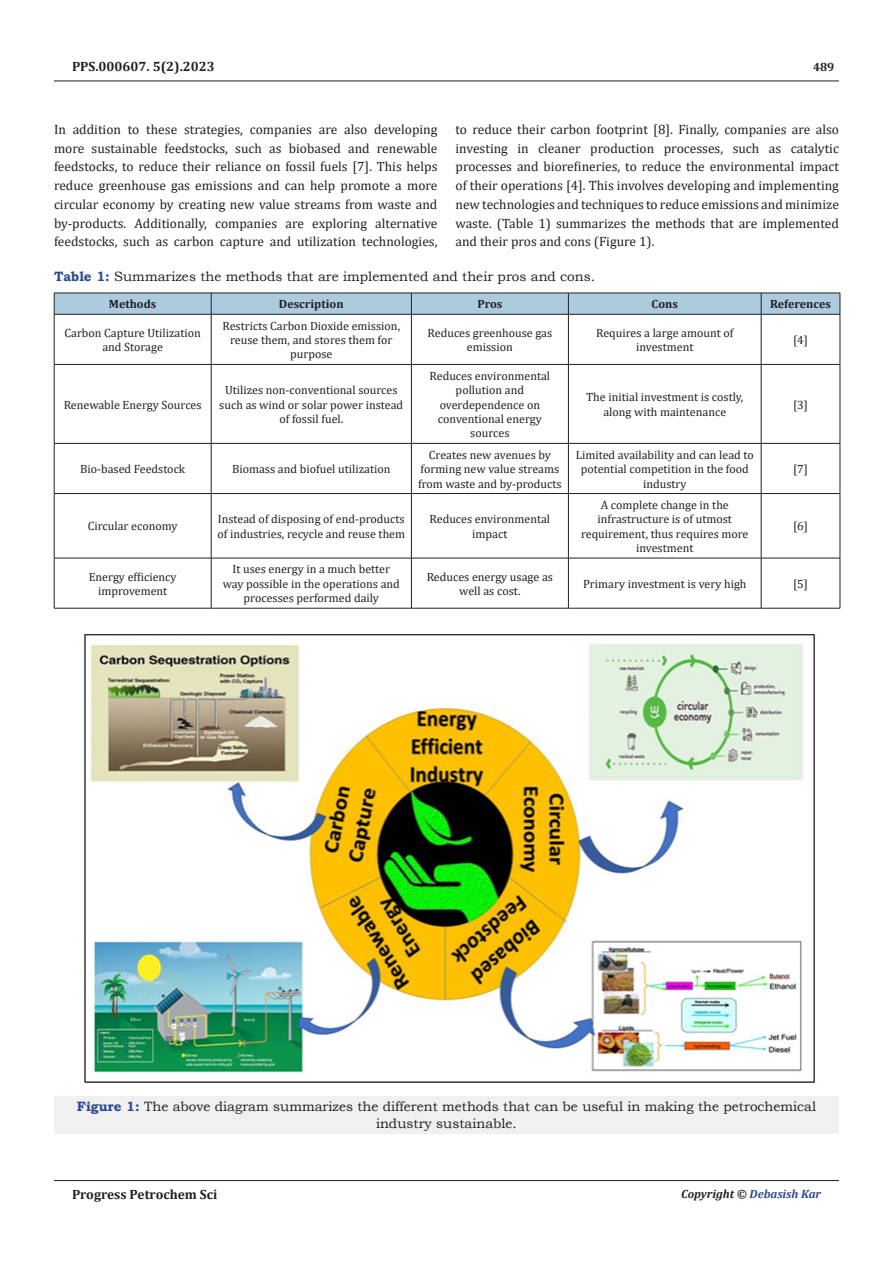
<style>
.page{position:relative;width:893px;height:1263px;background:#fff}
.page>*{position:absolute;margin:0;border:0;box-sizing:border-box;transform-origin:0 0}
.t1{font:13.5px/18.8px "Cambria";color:#231f20;text-align:justify}
.t2{font:13.5px/16.2px "Bookman Old Style";color:#231f20;text-align:center}
.t3{font:700 13.5px "Cambria";color:#231f20}
.t4{font:12px/14.4px "Cambria";color:#231f20;text-align:center}
.t5{font:700 12px "Cambria";color:#231f20}
.t6{font:italic 700 12px "Cambria";color:#2a4791}
.s1{font-weight:700;color:#2a4791}
.s2{color:#231f20}
</style>
<div class="page">
<hr style="left:54px;top:81px;width:785px;height:1px;background:#231f20">
<hr style="left:54px;top:1180px;width:785px;height:1px;background:#231f20">
<svg style="left:54px;top:293px;width:787px;height:21px;background:#a7c4d7"></svg>
<hr style="left:54px;top:314px;width:157px;height:1px;background:#231f20">
<hr style="left:54px;top:314px;width:1px;height:50px;background:#231f20">
<hr style="left:211px;top:314px;width:200px;height:1px;background:#231f20">
<hr style="left:211px;top:314px;width:1px;height:50px;background:#231f20">
<hr style="left:411px;top:314px;width:157px;height:1px;background:#231f20">
<hr style="left:411px;top:314px;width:1px;height:50px;background:#231f20">
<hr style="left:568px;top:314px;width:193px;height:1px;background:#231f20">
<hr style="left:568px;top:314px;width:1px;height:50px;background:#231f20">
<hr style="left:761px;top:314px;width:79px;height:1px;background:#231f20">
<hr style="left:761px;top:314px;width:1px;height:50px;background:#231f20">
<hr style="left:840px;top:314px;width:1px;height:50px;background:#231f20">
<hr style="left:54px;top:364px;width:157px;height:1px;background:#231f20">
<hr style="left:54px;top:365px;width:1px;height:78px;background:#231f20">
<hr style="left:211px;top:364px;width:200px;height:1px;background:#231f20">
<hr style="left:211px;top:365px;width:1px;height:78px;background:#231f20">
<hr style="left:411px;top:364px;width:157px;height:1px;background:#231f20">
<hr style="left:411px;top:365px;width:1px;height:78px;background:#231f20">
<hr style="left:568px;top:364px;width:193px;height:1px;background:#231f20">
<hr style="left:568px;top:365px;width:1px;height:78px;background:#231f20">
<hr style="left:761px;top:364px;width:79px;height:1px;background:#231f20">
<hr style="left:761px;top:365px;width:1px;height:78px;background:#231f20">
<hr style="left:840px;top:365px;width:1px;height:78px;background:#231f20">
<hr style="left:54px;top:443px;width:157px;height:1px;background:#231f20">
<hr style="left:54px;top:444px;width:1px;height:49px;background:#231f20">
<hr style="left:211px;top:443px;width:200px;height:1px;background:#231f20">
<hr style="left:211px;top:444px;width:1px;height:49px;background:#231f20">
<hr style="left:411px;top:443px;width:157px;height:1px;background:#231f20">
<hr style="left:411px;top:444px;width:1px;height:49px;background:#231f20">
<hr style="left:568px;top:443px;width:193px;height:1px;background:#231f20">
<hr style="left:568px;top:444px;width:1px;height:49px;background:#231f20">
<hr style="left:761px;top:443px;width:79px;height:1px;background:#231f20">
<hr style="left:761px;top:444px;width:1px;height:49px;background:#231f20">
<hr style="left:840px;top:444px;width:1px;height:49px;background:#231f20">
<hr style="left:54px;top:493px;width:157px;height:1px;background:#231f20">
<hr style="left:54px;top:494px;width:1px;height:64px;background:#231f20">
<hr style="left:211px;top:493px;width:200px;height:1px;background:#231f20">
<hr style="left:211px;top:494px;width:1px;height:64px;background:#231f20">
<hr style="left:411px;top:493px;width:157px;height:1px;background:#231f20">
<hr style="left:411px;top:494px;width:1px;height:64px;background:#231f20">
<hr style="left:568px;top:493px;width:193px;height:1px;background:#231f20">
<hr style="left:568px;top:494px;width:1px;height:64px;background:#231f20">
<hr style="left:761px;top:493px;width:79px;height:1px;background:#231f20">
<hr style="left:761px;top:494px;width:1px;height:64px;background:#231f20">
<hr style="left:840px;top:494px;width:1px;height:64px;background:#231f20">
<hr style="left:54px;top:558px;width:157px;height:1px;background:#231f20">
<hr style="left:54px;top:558px;width:1px;height:50px;background:#231f20">
<hr style="left:211px;top:558px;width:200px;height:1px;background:#231f20">
<hr style="left:211px;top:558px;width:1px;height:50px;background:#231f20">
<hr style="left:411px;top:558px;width:157px;height:1px;background:#231f20">
<hr style="left:411px;top:558px;width:1px;height:50px;background:#231f20">
<hr style="left:568px;top:558px;width:193px;height:1px;background:#231f20">
<hr style="left:568px;top:558px;width:1px;height:50px;background:#231f20">
<hr style="left:761px;top:558px;width:79px;height:1px;background:#231f20">
<hr style="left:761px;top:558px;width:1px;height:50px;background:#231f20">
<hr style="left:840px;top:558px;width:1px;height:50px;background:#231f20">
<hr style="left:54px;top:608px;width:157px;height:1px;background:#231f20">
<hr style="left:211px;top:608px;width:200px;height:1px;background:#231f20">
<hr style="left:411px;top:608px;width:157px;height:1px;background:#231f20">
<hr style="left:568px;top:608px;width:193px;height:1px;background:#231f20">
<hr style="left:761px;top:608px;width:79px;height:1px;background:#231f20">
<div style="left:54px;top:1096px;width:785px;height:37px;background:#f0f0f0"></div>
<img style="left:84px;top:634px;width:731px;height:449px">
<p class="t3" style="left:72px;top:56px;width:144px">PPS.000607. 5(2).2023</p>
<p class="t5" style="left:813px;top:59px;width:23px">489</p>
<p class="t1" style="left:54px;top:120px;width:385px">In addition to these strategies, companies are also developing more sustainable feedstocks, such as biobased and renewable feedstocks, to reduce their reliance on fossil fuels [7]. This helps reduce greenhouse gas emissions and can help promote a more circular economy by creating new value streams from waste and by-products. Additionally, companies are exploring alternative feedstocks, such as carbon capture and utilization technologies,</p>
<p class="t1" style="left:455px;top:120px;width:385px">to reduce their carbon footprint [8]. Finally, companies are also investing in cleaner production processes, such as catalytic processes and biorefineries, to reduce the environmental impact of their operations [4]. This involves developing and implementing new technologies and techniques to reduce emissions and minimize waste. (Table 1) summarizes the methods that are implemented and their pros and cons (Figure 1).</p>
<p class="t2" style="left:54px;top:268px;width:543px"><span class="s1">Table 1:</span> Summarizes the methods that are implemented and their pros and cons.</p>
<p class="t5" style="left:109px;top:296px;width:49px">Methods</p>
<p class="t5" style="left:279px;top:296px;width:66px">Description</p>
<p class="t5" style="left:477px;top:296px;width:27px">Pros</p>
<p class="t5" style="left:652px;top:296px;width:28px">Cons</p>
<p class="t5" style="left:770px;top:296px;width:62px">References</p>
<p class="t4" style="left:64px;top:325px;width:138px">Carbon Capture Utilization and Storage</p>
<p class="t4" style="left:222px;top:318px;width:179px">Restricts Carbon Dioxide emission, reuse them, and stores them for purpose</p>
<p class="t4" style="left:428px;top:325px;width:126px">Reduces greenhouse gas emission</p>
<p class="t4" style="left:596px;top:325px;width:139px">Requires a large amount of investment</p>
<p class="t4" style="left:793px;top:333px;width:17px">[4]</p>
<p class="t4" style="left:64px;top:397px;width:139px">Renewable Energy Sources</p>
<p class="t4" style="left:430px;top:368px;width:122px">Reduces environmental pollution and overdependence on conventional energy sources</p>
<p class="t4" style="left:219px;top:383px;width:185px">Utilizes non-conventional sources such as wind or solar power instead of fossil fuel.</p>
<p class="t4" style="left:586px;top:390px;width:159px">The initial investment is costly, along with maintenance</p>
<p class="t4" style="left:793px;top:397px;width:17px">[3]</p>
<p class="t4" style="left:80px;top:462px;width:107px">Bio-based Feedstock</p>
<p class="t4" style="left:232px;top:462px;width:160px">Biomass and biofuel utilization</p>
<p class="t4" style="left:418px;top:447px;width:145px">Creates new avenues by forming new value streams from waste and by-products</p>
<p class="t4" style="left:576px;top:447px;width:180px">Limited availability and can lead to potential competition in the food industry</p>
<p class="t4" style="left:88px;top:519px;width:91px">Circular economy</p>
<p class="t4" style="left:217px;top:512px;width:189px;text-align:left">Instead of disposing of end-products of industries, recycle and reuse them</p>
<p class="t4" style="left:430px;top:512px;width:122px">Reduces environmental impact</p>
<p class="t4" style="left:581px;top:497px;width:169px">A complete change in the infrastructure is of utmost requirement, thus requires more investment</p>
<p class="t4" style="left:793px;top:462px;width:17px">[7]</p>
<p class="t4" style="left:793px;top:519px;width:17px">[6]</p>
<p class="t4" style="left:89px;top:569px;width:89px">Energy efficiency improvement</p>
<p class="t4" style="left:223px;top:562px;width:179px">It uses energy in a much better way possible in the operations and processes performed daily</p>
<p class="t4" style="left:427px;top:569px;width:128px">Reduces energy usage as well as cost.</p>
<p class="t4" style="left:583px;top:576px;width:165px">Primary investment is very high</p>
<p class="t4" style="left:793px;top:576px;width:17px">[5]</p>
<p class="t2" style="left:77px;top:1099px;width:741px"><span class="s1">Figure 1:</span> The above diagram summarizes the different methods that can be useful in making the petrochemical industry sustainable.</p>
<p class="t3" style="left:72px;top:1185px;width:147px">Progress Petrochem Sci</p>
<p class="t6" style="left:681px;top:1185px;width:141px"><span class="s2">Copyright ©</span> Debasish Kar</p>
</div>
